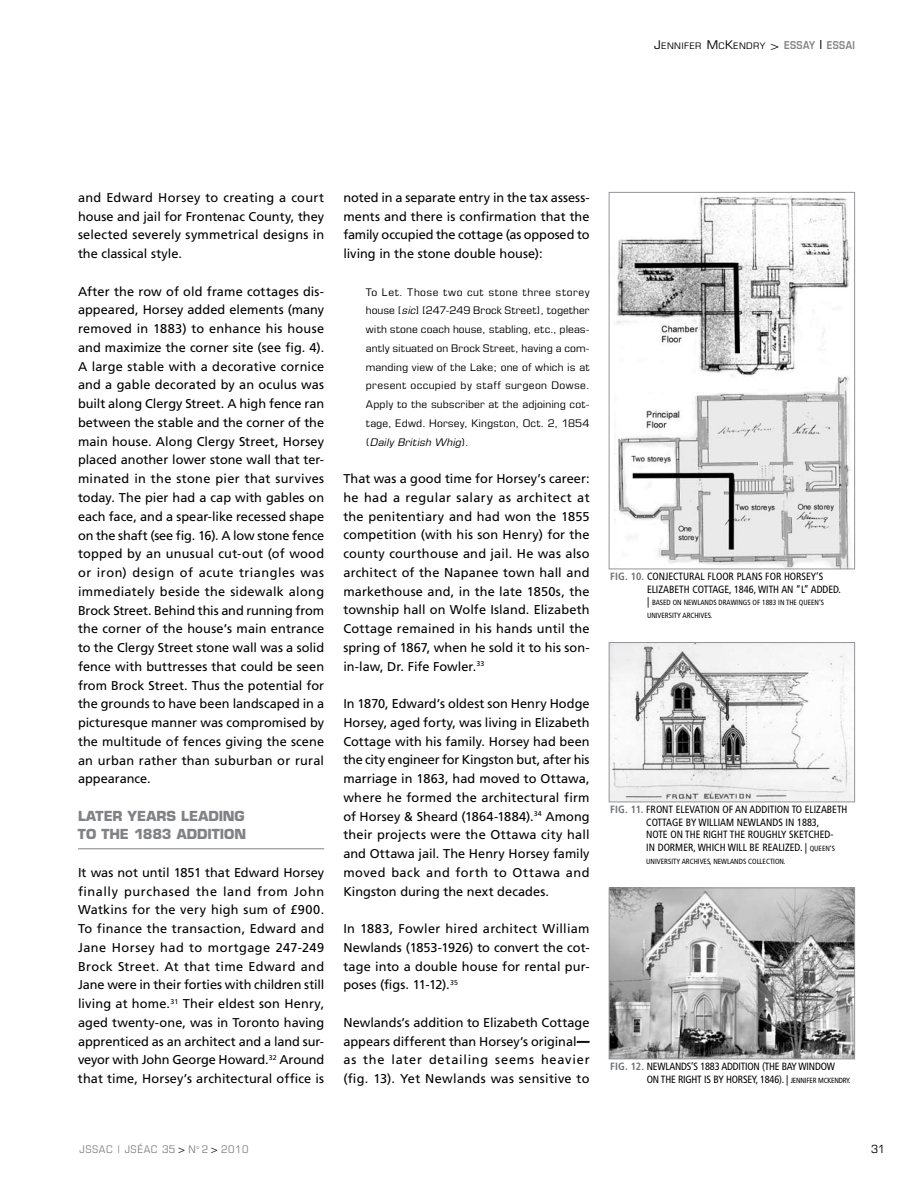
<style>
.page{position:relative;width:918px;height:1188px;background:#fff}
.page>*{position:absolute;margin:0;border:0;box-sizing:border-box;transform-origin:0 0}
.t1{font:700 13.5px/18.8px "Eurostile";letter-spacing:-.005em;color:#808285}
.t2{font:12.75px/18.8px "Frutiger";letter-spacing:.01em;color:#000;text-align:justify}
.t3{font:condensed 11.25px "Eurostile";color:#000;scale:1.1 1}
.t4{font:condensed 10.5px/18.8px "Eurostile";letter-spacing:.01em;color:#000;text-align:justify;scale:1.2 1}
.t5{font:condensed 10.5px/12.8px "Frutiger";color:#000}
.t6{font:condensed 10.5px/12.8px "Frutiger";letter-spacing:-.02em;color:#000}
.t7{font:condensed 10.5px "Eurostile";letter-spacing:.05em;color:#808285;scale:1.1 1}
.t8{font:condensed 9px "Eurostile";letter-spacing:.035em;color:#000;scale:1.2 1}
.t9{font:condensed 7.5px/12.8px "Frutiger";color:#000}
.s1{font-size:12px}
.s2{font-weight:600;font-stretch:normal;font-size:10.5px;color:#808285}
.s3{font-weight:600;font-stretch:normal;font-size:12px}
.s4{font-style:italic}
.s5{font-weight:700;color:#6d6f71}
.s6{font-size:10.5px}
.s7{font-size:7.5px}
.s8{color:#000}
</style>
<div class="page">
<hr style="left:78px;top:848px;width:246px;height:1px;background:#808285">
<svg style="left:577px;top:1041px;width:13px;height:1px"></svg>
<img style="left:615px;top:195px;width:236px;height:372px">
<div style="left:609px;top:192px;width:246px;height:377px;border:1px solid #939598"></div>
<img style="left:611px;top:644px;width:242px;height:156px">
<div style="left:609px;top:642px;width:246px;height:160px;border:1px solid #939598"></div>
<img style="left:611px;top:890px;width:242px;height:167px">
<div style="left:609px;top:888px;width:246px;height:171px;border:1px solid #939598"></div>
<p class="t8" style="left:654px;top:40px;width:165px"><span class="s1">J</span>ENNIFER <span class="s1">M</span>C<span class="s1">K</span>ENDRY <span class="s1">&gt;</span> <span class="s2">ESSAY</span> <span class="s3">|</span> <span class="s2">ESSAI</span></p>
<p class="t2" style="left:78px;top:188px;width:248px">and Edward Horsey to creating a court house and jail for Frontenac County, they selected severely symmetrical designs in the classical style.</p>
<p class="t2" style="left:78px;top:282px;width:248px">After the row of old frame cottages dis&shy;appeared, Horsey added elements (many removed in 1883) to enhance his house and maximize the corner site (see fig. 4).<br>A large stable with a decorative cornice and a gable decorated by an oculus was built along Clergy Street. A high fence ran between the stable and the corner of the main house. Along Clergy Street, Horsey placed another lower stone wall that ter&shy;minated in the stone pier that survives today. The pier had a cap with gables on each face, and a spear-like recessed shape on the shaft (see fig. 16). A low stone fence topped by an unusual cut-out (of wood or iron) design of acute triangles was immediately beside the sidewalk along Brock Street. Behind this and running from the corner of the house’s main entrance to the Clergy Street stone wall was a solid fence with buttresses that could be seen from Brock Street. Thus the potential for the grounds to have been landscaped in a picturesque manner was compromised by the multitude of fences giving the scene an urban rather than suburban or rural appearance.</p>
<p class="t1" style="left:78px;top:806px;width:170px">LATER YEARS LEADING<br>TO THE 1883 ADDITION</p>
<p class="t2" style="left:78px;top:863px;width:248px">It was not until 1851 that Edward Horsey finally purchased the land from John Watkins for the very high sum of £900.<br>To finance the transaction, Edward and Jane Horsey had to mortgage 247-249<br>Brock Street. At that time Edward and Jane were in their forties with children still living at home.<sup>31</sup> Their eldest son Henry, aged twenty-one, was in Toronto having apprenticed as an architect and a land sur&shy;veyor with John George Howard.<sup>32</sup> Around that time, Horsey’s architectural office is</p>
<p class="t2" style="left:343px;top:188px;width:248px">noted in a separate entry in the tax assess&shy;ments and there is confirmation that the family occupied the cottage (as opposed to living in the stone double house):</p>
<p class="t4" style="left:366px;top:282px;width:188px">To Let. Those two cut stone three storey house [<span class="s4">sic</span>] [247-249 Brock Street], together with stone coach house, stabling, etc., pleas&shy;antly situated on Brock Street, having a com&shy;manding view of the Lake; one of which is at present occupied by staff surgeon Dowse.<br>Apply to the subscriber at the adjoining cot&shy;tage, Edwd. Horsey, Kingston, Oct. 2, 1854 ( <span class="s4">Daily British Whig</span>) .</p>
<p class="t2" style="left:343px;top:469px;width:248px">That was a good time for Horsey’s career: he had a regular salary as architect at the penitentiary and had won the 1855 competition (with his son Henry) for the county courthouse and jail. He was also architect of the Napanee town hall and markethouse and, in the late 1850s, the township hall on Wolfe Island. Elizabeth Cottage remained in his hands until the spring of 1867, when he sold it to his son&shy;in-law, Dr. Fife Fowler.<sup>33</sup></p>
<p class="t2" style="left:343px;top:694px;width:248px">In 1870, Edward’s oldest son Henry Hodge Horsey, aged forty, was living in Elizabeth Cottage with his family. Horsey had been the city engineer for Kingston but, after his marriage in 1863, had moved to Ottawa, where he formed the architectural firm of Horsey &amp; Sheard (1864-1884).<sup>34</sup> Among their projects were the Ottawa city hall and Ottawa jail. The Henry Horsey family moved back and forth to Ottawa and Kingston during the next decades.</p>
<p class="t2" style="left:343px;top:919px;width:248px">In 1883, Fowler hired architect William Newlands (1853-1926) to convert the cot&shy;tage into a double house for rental pur&shy;poses (figs. 11-12).<sup>35</sup></p>
<p class="t2" style="left:343px;top:1013px;width:248px">Newlands’s addition to Elizabeth Cottage appears different than Horsey’s original— as the later detailing seems heavier (fig. 13). Yet Newlands was sensitive to</p>
<p class="t5" style="left:647px;top:570px;width:196px;text-indent:-37px"><span class="s5">FIG. 10.</span> CONJECTURAL FLOOR PLANS FOR HORSEY’S<br>ELIZABETH COTTAGE, 1846, WITH AN “L” ADDED.</p>
<p class="t9" style="left:647px;top:597px;width:179px"><span class="s6">|</span> BASED ON NEWLANDS DRAWINGS OF 1883 IN THE QUEEN’S<br>UNIVERSITY ARCHIVES.</p>
<p class="t5" style="left:646px;top:803px;width:203px;text-indent:-36px"><span class="s5">FIG. 11.</span> FRONT ELEVATION OF AN ADDITION TO ELIZABETH COTTAGE BY WILLIAM NEWLANDS IN 1883,<br>NOTE ON THE RIGHT THE ROUGHLY SKETCHED-<br>IN DORMER, WHICH WILL BE REALIZED. | <span class="s7">QUEEN’S</span></p>
<p class="t9" style="left:646px;top:855px;width:141px">UNIVERSITY ARCHIVES, NEWLANDS COLLECTION.</p>
<p class="t6" style="left:647px;top:1060px;width:205px;text-indent:-37px"><span class="s5">FIG. 12.</span> N EWLANDS’S 1883 ADDITION (THE BAY WINDOW<br>ON THE RIGHT IS BY HORSEY, 1846). | <span class="s7">JENNIFER MCKENDRY.</span></p>
<p class="t7" style="left:80px;top:1143px;width:155px">JSSAC | JSÉAC 35 <span class="s8">&gt;</span> N<sup>o</sup> 2 <span class="s8">&gt;</span> 2010</p>
<p class="t3" style="left:871px;top:1142px;width:14px">31</p>
</div>
